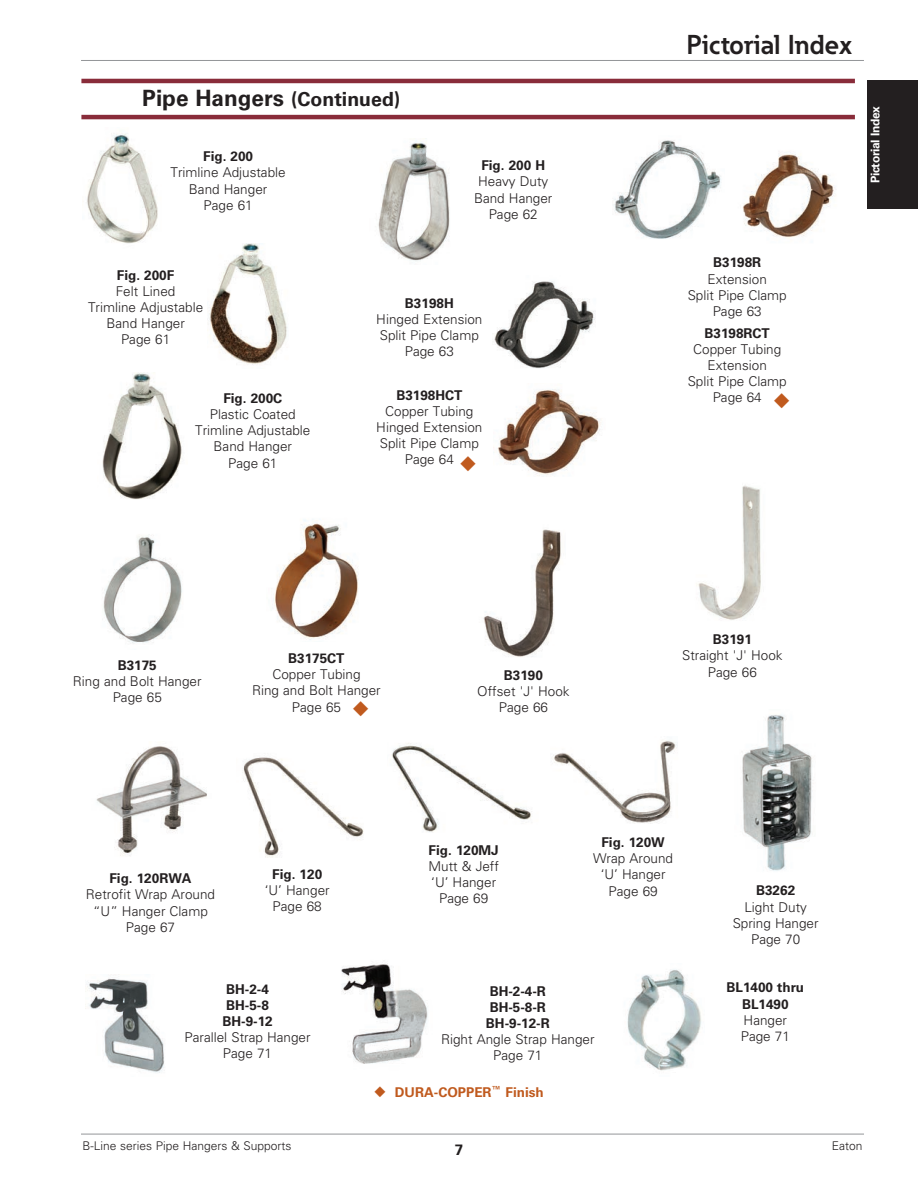
<style>
.page{position:relative;width:918px;height:1188px;background:#fff}
.page>*{position:absolute;margin:0;border:0;box-sizing:border-box;transform-origin:0 0}
.t1{font:700 27px "Eaton";color:#231f20}
.t2{font:700 22.5px "Univers LT Std";color:#231f20}
.t3{font:700 15px "Univers LT Std";color:#231f20}
.t4{font:300 13.5px/16.2px "Univers LT Std";color:#231f20;text-align:center}
.t5{font:700 13.5px/16.2px "Univers LT Std";color:#231f20}
.t6{font:700 13.5px "Univers LT Std";color:#c05a1e}
.t7{font:300 12px "Univers LT Std";color:#231f20}
.t8{font:700 12px "Univers LT Std";letter-spacing:-.03em;color:#fff}
.s1{font-size:19.5px}
.s2{color:#c05a1e}
</style>
<div class="page">
<hr style="left:81px;top:115px;width:774px;height:4px;background:#892c3a">
<hr style="left:81px;top:79px;width:774px;height:4px;background:#892c3a">
<div style="left:867px;top:81px;width:51px;height:128px;background:#231f20"></div>
<img style="left:341px;top:963px;width:87px;height:101px">
<img style="left:85px;top:978px;width:79px;height:95px">
<img style="left:627px;top:969px;width:74px;height:102px">
<img style="left:742px;top:715px;width:70px;height:156px">
<img style="left:96px;top:746px;width:111px;height:110px">
<img style="left:553px;top:740px;width:124px;height:84px">
<img style="left:392px;top:743px;width:140px;height:89px">
<img style="left:242px;top:757px;width:122px;height:100px">
<img style="left:483px;top:529px;width:78px;height:128px">
<img style="left:698px;top:485px;width:63px;height:135px">
<img style="left:103px;top:535px;width:79px;height:109px">
<img style="left:274px;top:520px;width:85px;height:120px">
<img style="left:494px;top:281px;width:102px;height:87px">
<img style="left:613px;top:140px;width:108px;height:99px">
<img style="left:743px;top:152px;width:92px;height:86px">
<img style="left:493px;top:389px;width:108px;height:87px">
<img style="left:378px;top:141px;width:72px;height:120px">
<img style="left:87px;top:133px;width:71px;height:111px">
<img style="left:209px;top:244px;width:78px;height:121px">
<img style="left:102px;top:373px;width:80px;height:127px">
<hr style="left:81px;top:60px;width:783px;height:1px;background:#939598">
<hr style="left:81px;top:1134px;width:783px;height:1px;background:#939598">
<h2 class="t2" style="left:142px;top:90px;width:260px">Pipe Hangers <span class="s1">(Continued)</span></h2>
<p class="t5" style="left:203px;top:150px;width:51px">Fig. 200</p>
<p class="t4" style="left:171px;top:166px;width:117px">Trimline Adjustable<br>Band Hanger<br>Page 61</p>
<p class="t5" style="left:481px;top:158px;width:65px">Fig. 200 H</p>
<p class="t4" style="left:474px;top:175px;width:80px">Heavy Duty<br>Band Hanger<br>Page 62</p>
<p class="t5" style="left:117px;top:268px;width:59px">Fig. 200F</p>
<p class="t4" style="left:88px;top:284px;width:117px">Felt Lined<br>Trimline Adjustable<br>Band Hanger<br>Page 61</p>
<p class="t5" style="left:223px;top:391px;width:60px">Fig. 200C</p>
<p class="t4" style="left:195px;top:407px;width:117px">Plastic Coated<br>Trimline Adjustable<br>Band Hanger<br>Page 61</p>
<p class="t5" style="left:405px;top:296px;width:50px">B3198H</p>
<p class="t4" style="left:376px;top:312px;width:108px">Hinged Extension<br>Split Pipe Clamp<br>Page 63</p>
<p class="t5" style="left:396px;top:388px;width:68px">B3198HCT</p>
<p class="t4" style="left:385px;top:404px;width:90px">Copper Tubing</p>
<p class="t4" style="left:376px;top:420px;width:108px">Hinged Extension</p>
<p class="t4" style="left:380px;top:437px;width:101px">Split Pipe Clamp</p>
<p class="t4" style="left:405px;top:453px;width:73px">Page 64 <span class="s2">◆</span></p>
<h1 class="t1" style="left:687px;top:35px;width:167px">Pictorial Index</h1>
<p class="t8" style="left:871px;top:183px;width:78px;rotate:-90deg">Pictorial Index</p>
<p class="t5" style="left:713px;top:256px;width:50px">B3198R</p>
<p class="t4" style="left:688px;top:272px;width:101px">Extension<br>Split Pipe Clamp<br>Page 63</p>
<p class="t5" style="left:705px;top:326px;width:67px">B3198RCT</p>
<p class="t4" style="left:693px;top:342px;width:90px">Copper Tubing</p>
<p class="t4" style="left:708px;top:358px;width:61px">Extension</p>
<p class="t4" style="left:688px;top:375px;width:101px">Split Pipe Clamp</p>
<p class="t4" style="left:713px;top:391px;width:79px">Page 64 <span class="s2">◆</span></p>
<p class="t5" style="left:118px;top:658px;width:41px">B3175</p>
<p class="t4" style="left:73px;top:674px;width:130px">Ring and Bolt Hanger<br>Page 65</p>
<p class="t5" style="left:288px;top:651px;width:58px">B3175CT</p>
<p class="t4" style="left:272px;top:667px;width:90px">Copper Tubing</p>
<p class="t4" style="left:252px;top:684px;width:130px">Ring and Bolt Hanger</p>
<p class="t4" style="left:292px;top:700px;width:79px">Page 65 <span class="s2">◆</span></p>
<p class="t5" style="left:109px;top:871px;width:84px">Fig. 120RWA</p>
<p class="t4" style="left:86px;top:888px;width:131px">Retrofit Wrap Around “U” Hanger Clamp<br>Page 67</p>
<p class="t5" style="left:272px;top:867px;width:51px">Fig. 120</p>
<p class="t4" style="left:265px;top:883px;width:66px">‘U’ Hanger<br>Page 68</p>
<p class="t5" style="left:222px;top:982px;width:52px">BH-2-4<br>BH-5-8<br>BH-9-12</p>
<p class="t4" style="left:185px;top:1031px;width:128px">Parallel Strap Hanger<br>Page 71</p>
<p class="t5" style="left:713px;top:633px;width:41px">B3191</p>
<p class="t4" style="left:682px;top:649px;width:102px">Straight 'J' Hook</p>
<p class="t5" style="left:504px;top:668px;width:41px">B3190</p>
<p class="t4" style="left:708px;top:665px;width:51px">Page 66</p>
<p class="t4" style="left:477px;top:684px;width:94px">Offset 'J' Hook<br>Page 66</p>
<p class="t5" style="left:429px;top:843px;width:72px">Fig. 120MJ</p>
<p class="t4" style="left:428px;top:859px;width:72px">Mutt &amp; Jeff ‘U’ Hanger<br>Page 69</p>
<p class="t5" style="left:601px;top:835px;width:65px">Fig. 120W</p>
<p class="t4" style="left:593px;top:852px;width:81px">Wrap Around ‘U’ Hanger<br>Page 69</p>
<p class="t5" style="left:486px;top:984px;width:65px">BH-2-4-R<br>BH-5-8-R<br>BH-9-12-R</p>
<p class="t4" style="left:441px;top:1033px;width:155px">Right Angle Strap Hanger<br>Page 71</p>
<p class="t5" style="left:756px;top:884px;width:41px">B3262</p>
<p class="t4" style="left:733px;top:900px;width:87px">Light Duty<br>Spring Hanger<br>Page 70</p>
<p class="t5" style="left:727px;top:981px;width:79px;text-align:center">BL1400 thru<br>BL1490</p>
<p class="t4" style="left:741px;top:1013px;width:51px;text-align:left">Hanger<br>Page 71</p>
<p class="t6" style="left:374px;top:1087px;width:171px">◆ DURA-COPPER<sup>™</sup> Finish</p>
<p class="t7" style="left:83px;top:1141px;width:211px">B-Line series Pipe Hangers &amp; Supports</p>
<p class="t7" style="left:832px;top:1141px;width:32px">Eaton</p>
<p class="t3" style="left:455px;top:1145px;width:10px">7</p>
</div>
